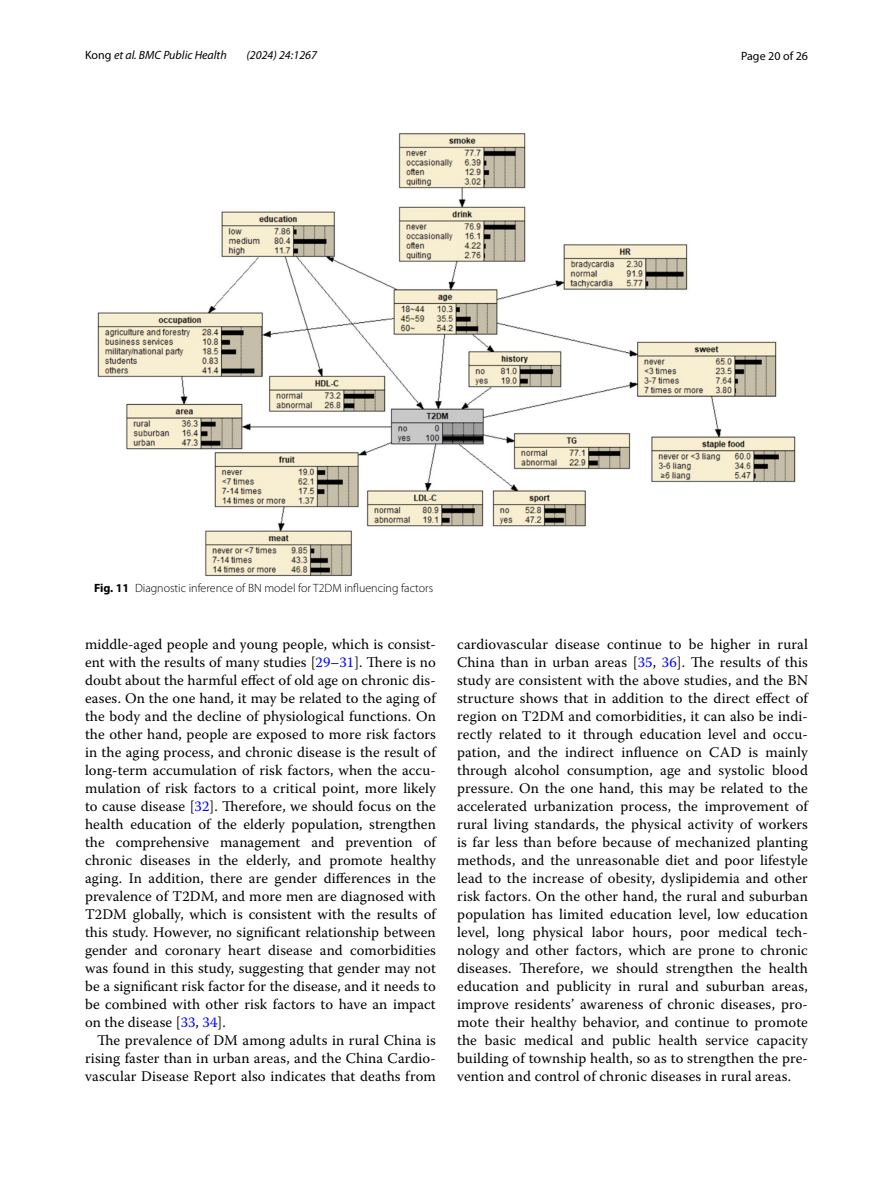
<style>
.page{position:relative;width:893px;height:1187px;background:#fff}
.page>*{position:absolute;margin:0;border:0;box-sizing:border-box;transform-origin:0 0}
.t1{font:14.7px/18px "Warnock Pro";letter-spacing:.01em;color:#000;text-align:justify}
.t2{font:300 12px "Myriad Pro";color:#000}
.t3{font:italic 12px "Myriad Pro";color:#000}
.t4{font:12px "Myriad Pro";color:#000}
.s1{font-style:normal}
.s2{font-weight:700}
.s3{color:#00f}
</style>
<div class="page">
<img style="left:97px;top:133px;width:699px;height:443px">
<p class="t3" style="left:85px;top:48px;width:143px"><span class="s1">Kong</span> et al. BMC Public Health</p>
<p class="t3" style="left:246px;top:48px;width:72px">(2024) 24:1267</p>
<p class="t4" style="left:741px;top:48px;width:68px">Page 20 of 26</p>
<p class="t2" style="left:94px;top:581px;width:341px"><span class="s2">Fig. 11</span> Diagnostic inference of BN model for T2DM influencing factors</p>
<p class="t1" style="left:85px;top:635px;width:352px">middle-aged people and young people, which is consist&shy;ent with the results of many studies [<span class="s3">29</span>–<span class="s3">31</span>]. There is no doubt about the harmful effect of old age on chronic dis&shy;eases. On the one hand, it may be related to the aging of the body and the decline of physiological functions. On the other hand, people are exposed to more risk factors in the aging process, and chronic disease is the result of long-term accumulation of risk factors, when the accu&shy;mulation of risk factors to a critical point, more likely to cause disease [<span class="s3">32</span>]. Therefore, we should focus on the health education of the elderly population, strengthen the comprehensive management and prevention of chronic diseases in the elderly, and promote healthy aging. In addition, there are gender differences in the prevalence of T2DM, and more men are diagnosed with T2DM globally, which is consistent with the results of this study. However, no significant relationship between gender and coronary heart disease and comorbidities was found in this study, suggesting that gender may not be a significant risk factor for the disease, and it needs to be combined with other risk factors to have an impact on the disease [<span class="s3">33</span>, <span class="s3">34</span>].</p>
<p class="t1" style="left:85px;top:1030px;width:352px;text-indent:12px">The prevalence of DM among adults in rural China is rising faster than in urban areas, and the China Cardio&shy;vascular Disease Report also indicates that deaths from</p>
<p class="t1" style="left:457px;top:635px;width:352px">cardiovascular disease continue to be higher in rural China than in urban areas [<span class="s3">35</span>, <span class="s3">36</span>]. The results of this study are consistent with the above studies, and the BN structure shows that in addition to the direct effect of region on T2DM and comorbidities, it can also be indi&shy;rectly related to it through education level and occu&shy;pation, and the indirect influence on CAD is mainly through alcohol consumption, age and systolic blood pressure. On the one hand, this may be related to the accelerated urbanization process, the improvement of rural living standards, the physical activity of workers is far less than before because of mechanized planting methods, and the unreasonable diet and poor lifestyle lead to the increase of obesity, dyslipidemia and other risk factors. On the other hand, the rural and suburban population has limited education level, low education level, long physical labor hours, poor medical tech&shy;nology and other factors, which are prone to chronic diseases. Therefore, we should strengthen the health education and publicity in rural and suburban areas, improve residents’ awareness of chronic diseases, pro&shy;mote their healthy behavior, and continue to promote the basic medical and public health service capacity building of township health, so as to strengthen the pre&shy;vention and control of chronic diseases in rural areas.</p>
</div>
